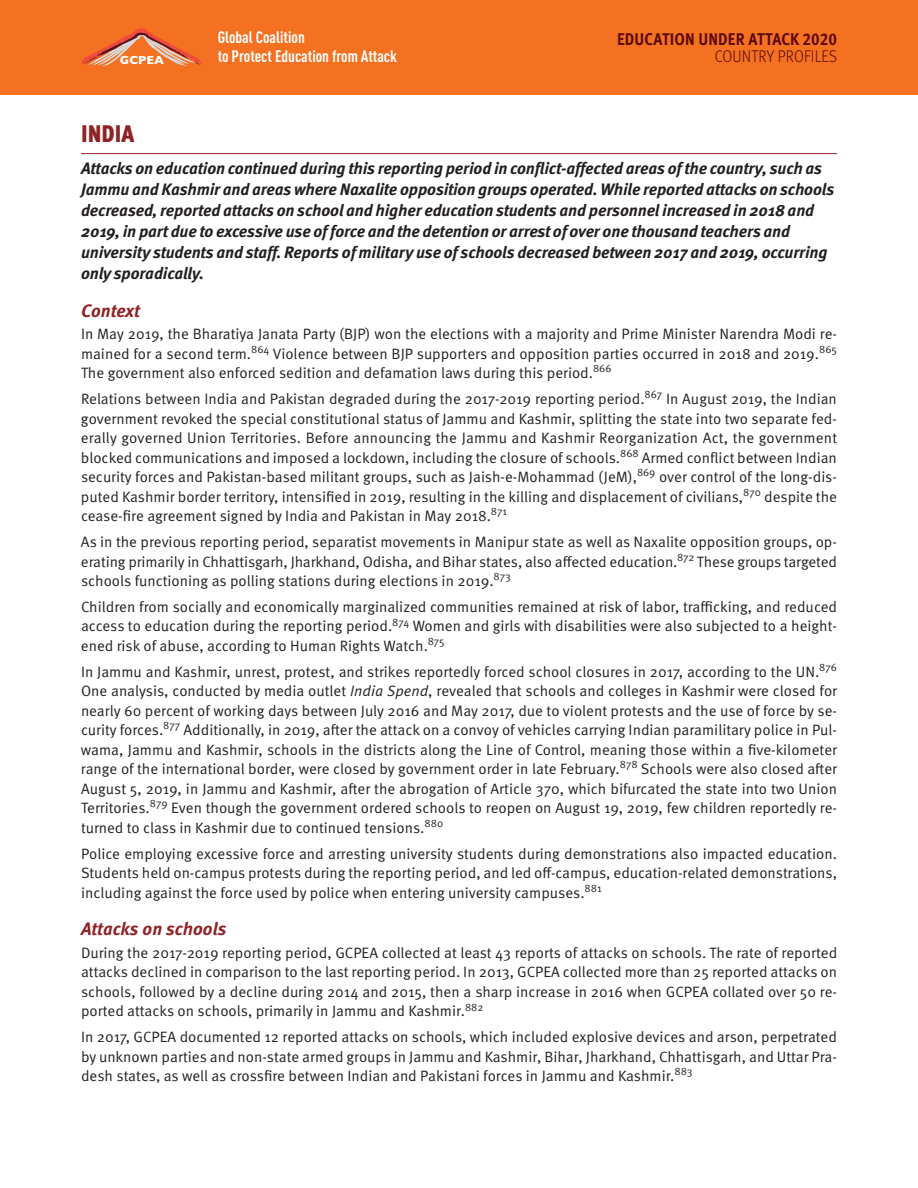
<style>
.page{position:relative;width:918px;height:1188px;background:#fff}
.page>*{position:absolute;margin:0;border:0;box-sizing:border-box;transform-origin:0 0}
.t1{font:900 condensed 24px "Meta Pro";color:#8f2326}
.t2{font:italic 700 18px "Meta Pro";color:#8f2326}
.t3{font:700 16.95px "Meta Pro";letter-spacing:.01em;color:#5c090a;scale:.9 1}
.t4{font:300 16.95px "Meta Pro";letter-spacing:.01em;color:#5c090a;scale:.9 1}
.t5{font:italic 700 16.5px/21px "Meta Pro";letter-spacing:-.01em;color:#231f20}
.t6{font:700 16.35px/19.4px "DIN Cond";color:#fff}
.t7{font:15px/19.5px "Meta Pro Norm";color:#231f20;text-align:justify}
.t8{font:700 11.85px "Gill Sans";color:#fff}
.s1{font-family:"Meta Pro Norm Ita"}
</style>
<div class="page">
<hr style="left:81px;top:153px;width:756px;height:1px;background:#8f2326">
<div style="left:0;top:0;width:918px;height:95px;background:#f37121"></div>
<svg style="left:81px;top:28px;width:121px;height:38px"></svg>
<p class="t6" style="left:218px;top:29px;width:181px">Global Coalition<br>to Protect Education from Attack</p>
<p class="t3" style="left:617px;top:29px;width:246px">EDUCATION UNDER ATTACK 2020</p>
<p class="t8" style="left:120px;top:56px;width:46px">GCPEA</p>
<p class="t4" style="left:715px;top:47px;width:137px">COUNTRY PROFILES</p>
<h1 class="t1" style="left:81px;top:120px;width:55px">INDIA</h1>
<p class="t5" style="left:81px;top:159px;width:755px">Attacks on education continued during this reporting period in conflict-affected areas of the country, such as Jammu and Kashmir and areas where Naxalite opposition groups operated. While reported attacks on schools decreased, reported attacks on school and higher education students and personnel increased in 2018 and 2019, in part due to excessive use of force and the detention or arrest of over one thousand teachers and university students and staff. Reports of military use of schools decreased between 2017 and 2019, occurring only sporadically.</p>
<p class="t2" style="left:81px;top:303px;width:60px">Context</p>
<p class="t7" style="left:81px;top:326px;width:758px">In May 2019, the Bharatiya Janata Party (BJP) won the elections with a majority and Prime Minister Narendra Modi re&shy;mained for a second term.<sup>864</sup> Violence between BJP supporters and opposition parties occurred in 2018 and 2019.<sup>865<br></sup>The government also enforced sedition and defamation laws during this period.<sup>866</sup></p>
<p class="t7" style="left:81px;top:390px;width:758px">Relations between India and Pakistan degraded during the 2017-2019 reporting period.<sup>867</sup> In August 2019, the Indian government revoked the special constitutional status of Jammu and Kashmir, splitting the state into two separate fed&shy;erally governed Union Territories. Before announcing the Jammu and Kashmir Reorganization Act, the government blocked communications and imposed a lockdown, including the closure of schools.<sup>868</sup> Armed conflict between Indian security forces and Pakistan-based militant groups, such as Jaish-e-Mohammad (JeM),<sup>869</sup> over control of the long-dis&shy;puted Kashmir border territory, intensified in 2019, resulting in the killing and displacement of civilians,<sup>870</sup> despite the cease-fire agreement signed by India and Pakistan in May 2018.<sup>871</sup></p>
<p class="t7" style="left:81px;top:533px;width:758px">As in the previous reporting period, separatist movements in Manipur state as well as Naxalite opposition groups, op&shy;erating primarily in Chhattisgarh, Jharkhand, Odisha, and Bihar states, also affected education.<sup>872</sup> These groups targeted schools functioning as polling stations during elections in 2019.<sup>873</sup></p>
<p class="t7" style="left:81px;top:598px;width:758px">Children from socially and economically marginalized communities remained at risk of labor, trafficking, and reduced access to education during the reporting period.<sup>874</sup> Women and girls with disabilities were also subjected to a height&shy;ened risk of abuse, according to Human Rights Watch.<sup>875</sup></p>
<p class="t7" style="left:81px;top:663px;width:758px">In Jammu and Kashmir, unrest, protest, and strikes reportedly forced school closures in 2017, according to the UN.<sup>876<br></sup>One analysis, conducted by media outlet <span class="s1">India Spend</span>, revealed that schools and colleges in Kashmir were closed for nearly 60 percent of working days between July 2016 and May 2017, due to violent protests and the use of force by se&shy;curity forces.<sup>877</sup> Additionally, in 2019, after the attack on a convoy of vehicles carrying Indian paramilitary police in Pul&shy;wama, Jammu and Kashmir, schools in the districts along the Line of Control, meaning those within a five-kilometer range of the international border, were closed by government order in late February.<sup>878</sup> Schools were also closed after August 5, 2019, in Jammu and Kashmir, after the abrogation of Article 370, which bifurcated the state into two Union Territories.<sup>879</sup> Even though the government ordered schools to reopen on August 19, 2019, few children reportedly re&shy;turned to class in Kashmir due to continued tensions.<sup>880</sup></p>
<p class="t7" style="left:81px;top:845px;width:758px">Police employing excessive force and arresting university students during demonstrations also impacted education.<br>Students held on-campus protests during the reporting period, and led off-campus, education-related demonstrations, including against the force used by police when entering university campuses.<sup>881</sup></p>
<p class="t2" style="left:81px;top:922px;width:147px">Attacks on schools</p>
<p class="t7" style="left:81px;top:944px;width:758px">During the 2017-2019 reporting period, GCPEA collected at least 43 reports of attacks on schools. The rate of reported attacks declined in comparison to the last reporting period. In 2013, GCPEA collected more than 25 reported attacks on schools, followed by a decline during 2014 and 2015, then a sharp increase in 2016 when GCPEA collated over 50 re&shy;ported attacks on schools, primarily in Jammu and Kashmir.<sup>882</sup></p>
<p class="t7" style="left:81px;top:1029px;width:758px">In 2017, GCPEA documented 12 reported attacks on schools, which included explosive devices and arson, perpetrated by unknown parties and non-state armed groups in Jammu and Kashmir, Bihar, Jharkhand, Chhattisgarh, and Uttar Pra&shy;desh states, as well as crossfire between Indian and Pakistani forces in Jammu and Kashmir.<sup>883</sup></p>
</div>
